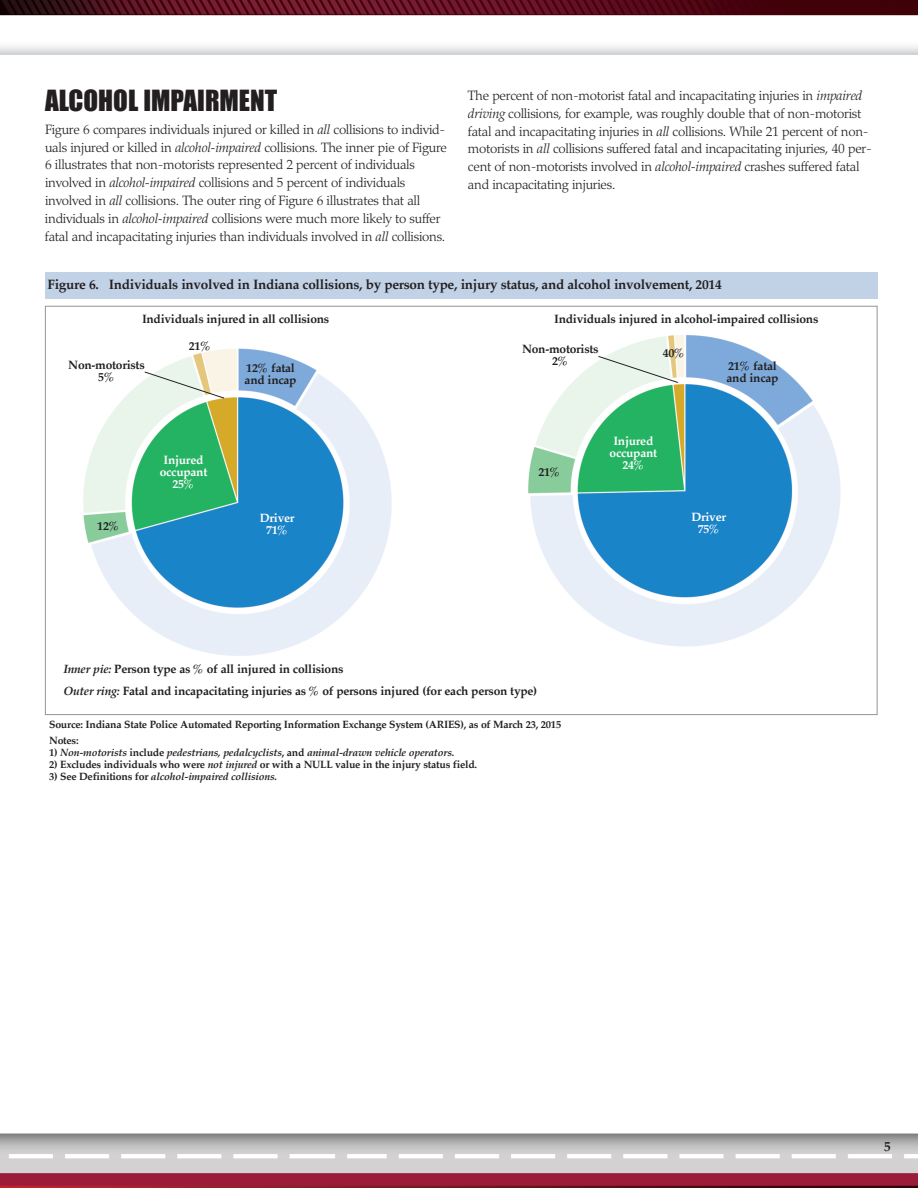
<style>
.page{position:relative;width:918px;height:1188px;background:#fff}
.page>*{position:absolute;margin:0;border:0;box-sizing:border-box;transform-origin:0 0}
.t1{font:27px "Impact";color:#231f20}
.t2{font:300 13.5px/17.9px "Palatino LT Std";letter-spacing:-.02em;color:#231f20}
.t3{font:700 13.5px "Palatino";letter-spacing:-.02em;color:#231f20}
.t4{font:700 12px/11.9px "Palatino";letter-spacing:-.02em;color:#231f20}
.t5{font:700 12px/11.9px "Palatino";letter-spacing:-.02em;color:#fff;text-align:center}
.t6{font:700 10.5px/16.5px "Palatino";letter-spacing:-.02em;color:#231f20}
.t7{font:italic 700 10.5px "Palatino";letter-spacing:-.02em;color:#231f20}
.s1{font-style:italic}
.s2{font-style:normal}
</style>
<div class="page">
<img style="left:0;top:0;width:918px;height:1188px">
<div style="left:45px;top:272px;width:833px;height:26px;background:#c1d1e6"></div>
<div style="left:46px;top:307px;width:831px;height:407px;background:#fff"></div>
<img style="left:83px;top:335px;width:758px;height:321px">
<svg style="left:598px;top:356px;width:80px;height:27px;background:#e2ebdf"></svg>
<svg style="left:144px;top:372px;width:81px;height:27px;background:#e5eadc"></svg>
<h1 class="t1" style="left:45px;top:86px;width:234px">ALCOHOL IMPAIRMENT</h1>
<p class="t2" style="left:45px;top:122px;width:404px">Figure 6 compares individuals injured or killed in <span class="s1">all</span> collisions to individ&shy;uals injured or killed in <span class="s1">alcohol-impaired</span> collisions. The inner pie of Figure 6 illustrates that non-motorists represented 2 percent of individuals involved in <span class="s1">alcohol-impaired</span> collisions and 5 percent of individuals involved in <span class="s1">all</span> collisions. The outer ring of Figure 6 illustrates that all individuals in <span class="s1">alcohol-impaired</span> collisions were much more likely to suffer fatal and incapacitating injuries than individuals involved in <span class="s1">all</span> collisions.</p>
<p class="t2" style="left:468px;top:88px;width:405px">The percent of non-motorist fatal and incapacitating injuries in <span class="s1">impaired driving</span> collisions, for example, was roughly double that of non-motorist fatal and incapacitating injuries in <span class="s1">all</span> collisions. While 21 percent of non&shy;motorists in <span class="s1">all</span> collisions suffered fatal and incapacitating injuries, 40 per&shy;cent of non-motorists involved in <span class="s1">alcohol-impaired</span> crashes suffered fatal and incapacitating injuries.</p>
<p class="t3" style="left:47px;top:278px;width:676px">Figure 6. Individuals involved in Indiana collisions, by person type, injury status, and alcohol involvement, 2014</p>
<p class="t4" style="left:142px;top:314px;width:189px">Individuals injured in all collisions</p>
<p class="t4" style="left:554px;top:314px;width:266px">Individuals injured in alcohol-impaired collisions</p>
<p class="t4" style="left:189px;top:341px;width:24px">21%</p>
<p class="t4" style="left:522px;top:344px;width:78px">Non-motorists</p>
<p class="t4" style="left:663px;top:348px;width:24px">40%</p>
<p class="t4" style="left:68px;top:360px;width:78px">Non-motorists</p>
<p class="t4" style="left:552px;top:356px;width:18px">2%</p>
<p class="t4" style="left:98px;top:372px;width:18px">5%</p>
<p class="t4" style="left:245px;top:363px;width:54px">12% fatal and incap</p>
<p class="t4" style="left:727px;top:361px;width:54px">21% fatal and incap</p>
<p class="t4" style="left:97px;top:521px;width:24px">12%</p>
<p class="t5" style="left:160px;top:455px;width:49px">Injured occupant<br>25%</p>
<p class="t4" style="left:538px;top:467px;width:24px">21%</p>
<p class="t5" style="left:610px;top:436px;width:49px">Injured occupant<br>24%</p>
<p class="t5" style="left:260px;top:513px;width:36px">Driver<br>71%</p>
<p class="t5" style="left:691px;top:512px;width:36px">Driver<br>75%</p>
<p class="t4" style="left:63px;top:658px;width:475px;line-height:22.4px"><span class="s1">Inner pie:</span> Person type as % of all injured in collisions<br><span class="s1">Outer ring:</span> Fatal and incapacitating injuries as % of persons injured (for each person type)</p>
<p class="t6" style="left:49px;top:717px;width:514px">Source: Indiana State Police Automated Reporting Information Exchange System (ARIES), as of March 23, 2015<br>Notes:</p>
<p class="t7" style="left:49px;top:747px;width:407px"><span class="s2">1)</span> Non-motorists <span class="s2">include</span> pedestrians, pedalcyclists<span class="s2">, and</span> animal-drawn vehicle operators.</p>
<p class="t6" style="left:49px;top:757px;width:430px">2) Excludes individuals who were <span class="s1">not injured</span> or with a NULL value in the injury status field.</p>
<p class="t7" style="left:49px;top:771px;width:230px"><span class="s2">3) See Definitions for</span> alcohol-impaired collisions.</p>
<p class="t3" style="left:884px;top:1140px;width:8px">5</p>
</div>
